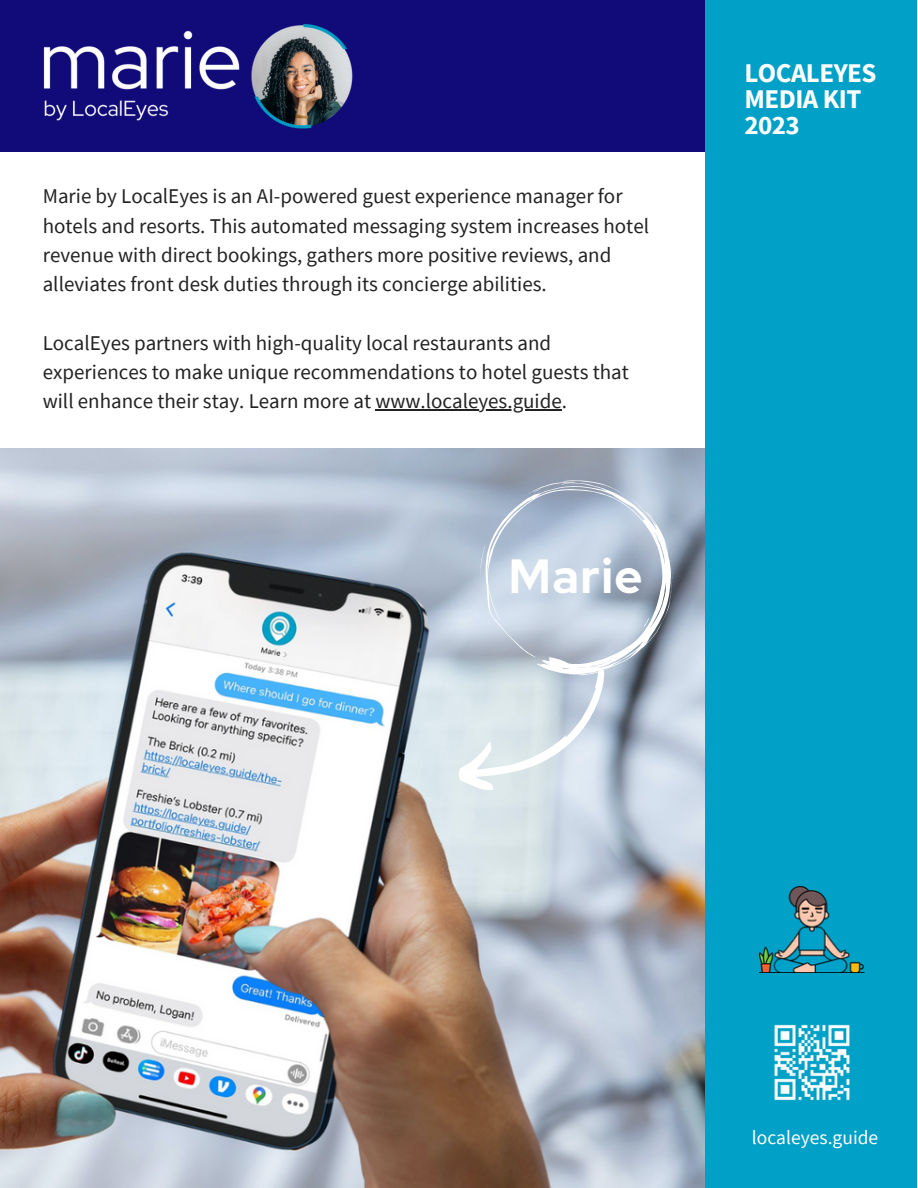
<style>
.page{position:relative;width:918px;height:1188px;background:#fff}
.page>*{position:absolute;margin:0;border:0;box-sizing:border-box;transform-origin:0 0}
.t1{font:700 47.85px "Red Hat Display";letter-spacing:.03em;color:#fff}
.t2{font:700 27px/25.8px "Source Sans Pro";letter-spacing:-.02em;color:#fff}
.t3{font:21px/29.2px "Source Sans Pro";color:#222}
.t4{font:19.5px "Source Sans Pro";color:#fff}
</style>
<div class="page">
<img style="left:0;top:449px;width:706px;height:739px">
<div style="left:0;top:0;width:716px;height:151px;background:#110b79"></div>
<div style="left:706px;top:0;width:211px;height:1188px;background:#01a0c6"></div>
<img style="left:468px;top:796px;width:397px;height:392px">
<svg style="left:451px;top:451px;width:254px;height:255px;background:#afbbcc"></svg>
<svg style="left:667px;top:568px;width:10px;height:21px"></svg>
<svg style="left:475px;top:544px;width:16px;height:40px"></svg>
<svg style="left:448px;top:660px;width:181px;height:148px;background:#cfdae2"></svg>
<img style="left:43px;top:24px;width:310px;height:105px">
<hr style="left:375px;top:409px;width:187px;height:1px;background:#222">
<p class="t3" style="left:43px;top:181px;width:608px">Marie by LocalEyes is an AI-powered guest experience manager for hotels and resorts. This automated messaging system increases hotel revenue with direct bookings, gathers more positive reviews, and alleviates front desk duties through its concierge abilities.</p>
<p class="t3" style="left:43px;top:327px;width:588px">LocalEyes partners with high-quality local restaurants and experiences to make unique recommendations to hotel guests that will enhance their stay. Learn more at www.localeyes.guide.</p>
<h1 class="t1" style="left:509px;top:544px;width:135px">Marie</h1>
<p class="t2" style="left:744px;top:60px;width:134px">LOCALEYES<br>MEDIA KIT<br>2023</p>
<p class="t4" style="left:752px;top:1124px;width:128px">localeyes.guide</p>
</div>
